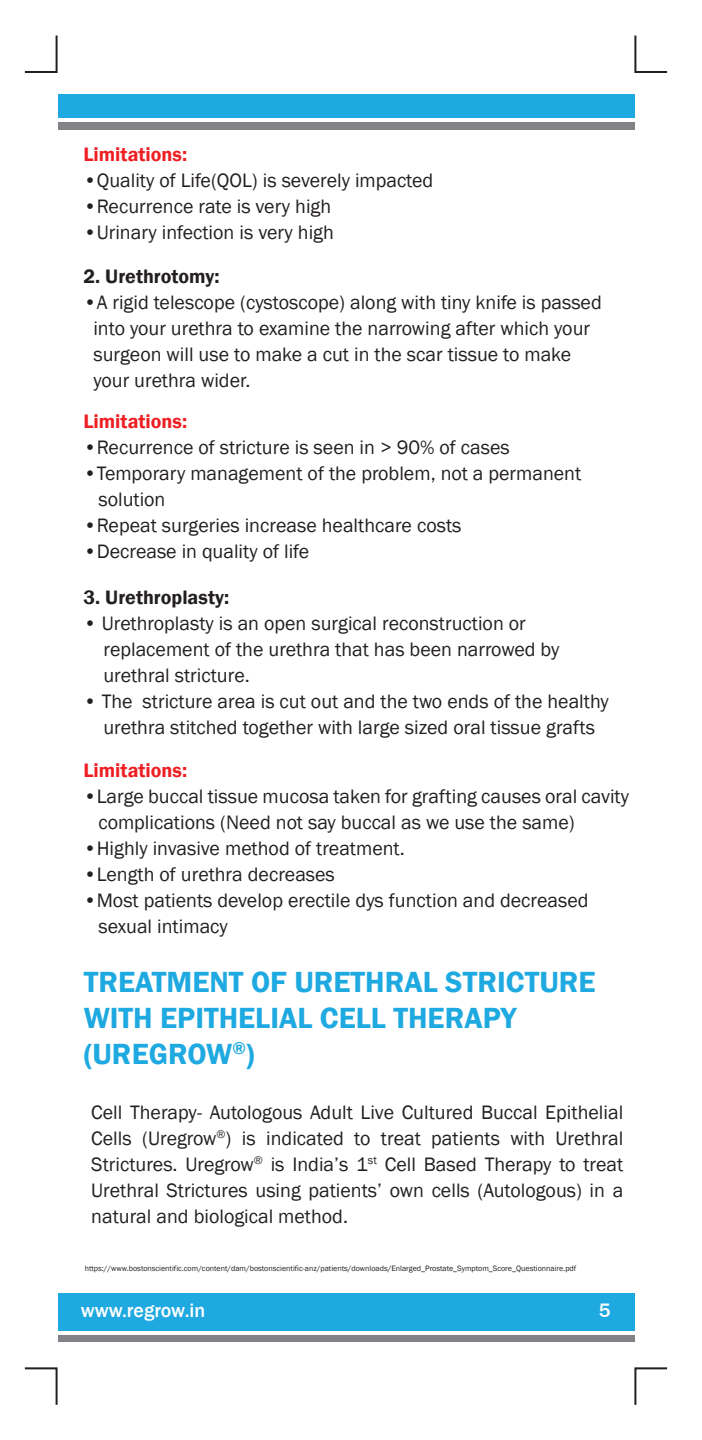
<style>
.page{position:relative;width:702px;height:1440px;background:#fff}
.page>*{position:absolute;margin:0;border:0;box-sizing:border-box;transform-origin:0 0}
.t1{font:600 30px/36px "Franklin Gothic";color:#1fa9e1}
.t2{font:20px/26px "Franklin Gothic";color:#231f20}
.t3{font:600 20px "Franklin Gothic";color:#ee1f23}
.t4{font:600 20px "Franklin Gothic";color:#231f20}
.t5{font:500 20px "Franklin Gothic";color:#fff}
.t6{font:8px "Franklin Gothic";color:#231f20}
</style>
<div class="page">
<div style="left:58px;top:95px;width:577px;height:23px;background:#1fa9e1"></div>
<div style="left:58px;top:122px;width:577px;height:8px;background:#818386"></div>
<div style="left:58px;top:1293px;width:577px;height:37px;background:#1fa9e1"></div>
<div style="left:58px;top:1335px;width:577px;height:7px;background:#818386"></div>
<svg style="left:24px;top:35px;width:34px;height:38px"></svg>
<svg style="left:634px;top:35px;width:34px;height:38px"></svg>
<svg style="left:24px;top:1367px;width:34px;height:38px"></svg>
<svg style="left:634px;top:1367px;width:34px;height:38px"></svg>
<p class="t3" style="left:83px;top:142px;width:105px">Limitations:</p>
<p class="t2" style="left:83px;top:167px;width:351px">•Quality of Life(QOL) is severely impacted</p>
<p class="t2" style="left:83px;top:193px;width:249px">•Recurrence rate is very high</p>
<p class="t2" style="left:83px;top:219px;width:252px">•Urinary infection is very high</p>
<p class="t4" style="left:83px;top:264px;width:138px">2. Urethrotomy:</p>
<p class="t2" style="left:93px;top:290px;width:510px;text-indent:-10px">•A rigid telescope (cystoscope) along with tiny knife is passed into your urethra to examine the narrowing after which your surgeon will use to make a cut in the scar tissue to make your urethra wider.</p>
<p class="t3" style="left:83px;top:409px;width:105px">Limitations:</p>
<p class="t2" style="left:83px;top:435px;width:428px">•Recurrence of stricture is seen in &gt; 90% of cases</p>
<p class="t2" style="left:98px;top:461px;width:484px;text-indent:-15px">•Temporary management of the problem, not a permanent solution</p>
<p class="t2" style="left:83px;top:513px;width:380px">•Repeat surgeries increase healthcare costs</p>
<p class="t2" style="left:83px;top:539px;width:227px">•Decrease in quality of life</p>
<p class="t4" style="left:83px;top:585px;width:147px">3. Urethroplasty:</p>
<p class="t2" style="left:103px;top:611px;width:457px;text-indent:-20px">• Urethroplasty is an open surgical reconstruction or replacement of the urethra that has been narrowed by urethral stricture.</p>
<p class="t2" style="left:83px;top:689px;width:527px;text-align:center">• The stricture area is cut out and the two ends of the healthy urethra stitched together with large sized oral tissue grafts</p>
<p class="t3" style="left:83px;top:758px;width:105px">Limitations:</p>
<p class="t2" style="left:98px;top:784px;width:532px;text-indent:-15px">•Large buccal tissue mucosa taken for grafting causes oral cavity complications (Need not say buccal as we use the same)</p>
<p class="t2" style="left:83px;top:836px;width:323px">•Highly invasive method of treatment.</p>
<p class="t2" style="left:83px;top:862px;width:253px">•Length of urethra decreases</p>
<p class="t2" style="left:98px;top:888px;width:492px;text-indent:-15px">•Most patients develop erectile dys function and decreased sexual intimacy</p>
<h1 class="t1" style="left:84px;top:964px;width:513px">TREATMENT OF URETHRAL STRICTURE<br>WITH EPITHELIAL CELL THERAPY (UREGROW<sup>®</sup>)</h1>
<p class="t2" style="left:91px;top:1099px;width:534px;text-align:justify">Cell Therapy- Autologous Adult Live Cultured Buccal Epithelial Cells (Uregrow<sup>®</sup>) is indicated to treat patients with Urethral Strictures. Uregrow<sup>®</sup> is India’s 1<sup>st</sup> Cell Based Therapy to treat Urethral Strictures using patients’ own cells (Autologous) in a natural and biological method.</p>
<p class="t6" style="left:85px;top:1264px;width:493px">https://www.bostonscientific.com/content/dam/bostonscientific-anz/patients/downloads/Enlarged_Prostate_Symptom_Score_Questionnaire.pdf</p>
<p class="t5" style="left:81px;top:1298px;width:126px">www.regrow.in</p>
<p class="t5" style="left:599px;top:1298px;width:13px">5</p>
</div>
